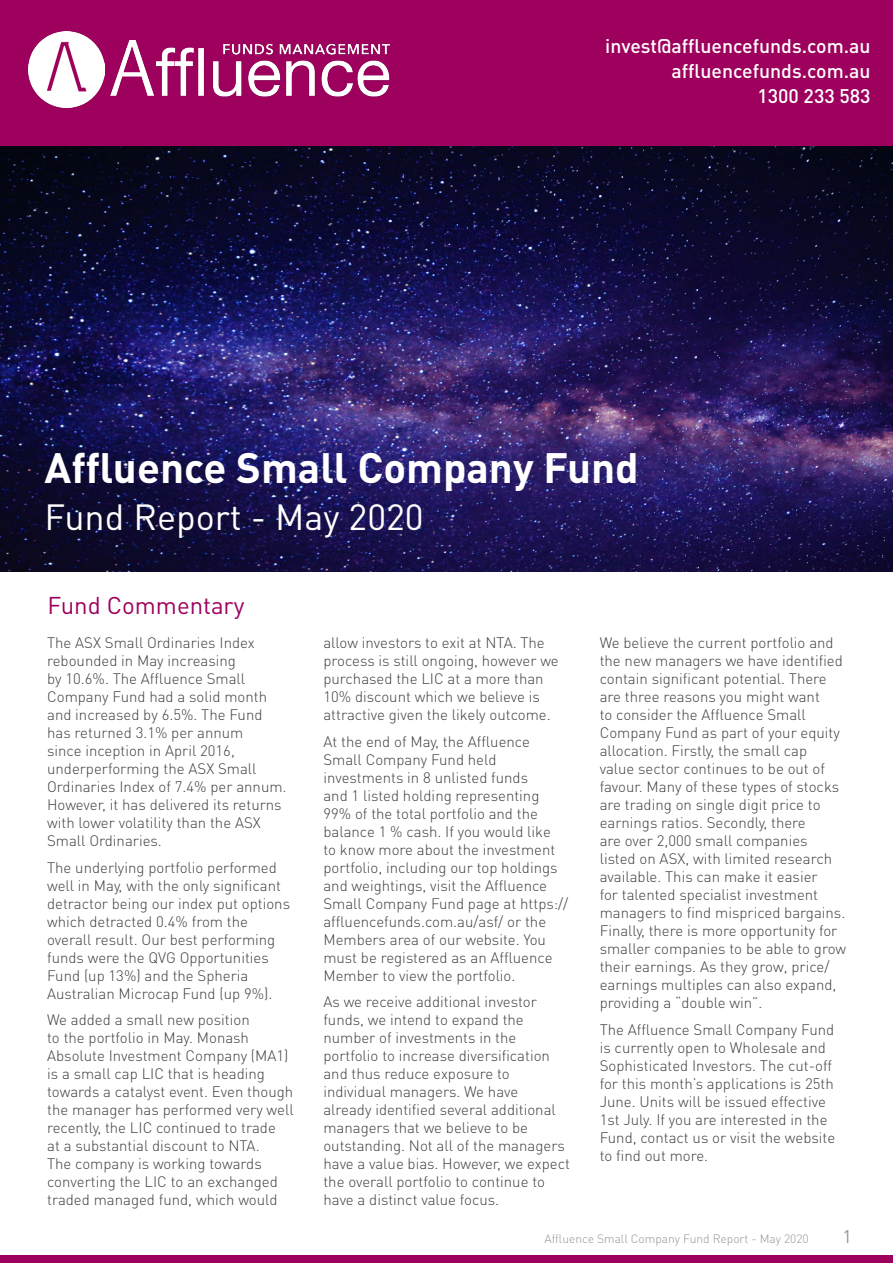
<style>
.page{position:relative;width:893px;height:1263px;background:#fff}
.page>*{position:absolute;margin:0;border:0;box-sizing:border-box;transform-origin:0 0}
.Aff_H1{font:700 42px "DIN Pro";color:#fff}
.Aff_H1-2{font:36px "DIN Pro";color:#fff}
.Aff_H2{font:24px "DIN Pro";color:#9e005d}
.Aff_body_10_5pt_Blac{font:500 19.5px "DIN Pro";color:#fff}
.t1{font:18px "DIN Pro";color:#939598}
.Aff_body_10_5pt_Blac-2{font:300 15px/18px "DIN Pro";color:#3e3e3f}
.t2{font:300 12px "DIN Pro";color:#939598}
</style>
<div class="page">
<div style="left:0;top:1255px;width:893px;height:8px;background:#9e005d"></div>
<img style="left:0;top:145px;width:893px;height:427px">
<div style="left:0;top:0;width:893px;height:145px;background:#9e005d"></div>
<img style="left:111px;top:41px;width:279px;height:56px">
<img style="left:28px;top:31px;width:77px;height:77px">
<p class="Aff_body_10_5pt_Blac" style="left:605px;top:32px;width:267px">invest@affluencefunds.com.au</p>
<p class="Aff_body_10_5pt_Blac" style="left:671px;top:57px;width:201px">affluencefunds.com.au</p>
<p class="Aff_body_10_5pt_Blac" style="left:757px;top:82px;width:115px">1300 233 583</p>
<p class="Aff_H1" style="left:45px;top:439px;width:596px">Affluence Small Company Fund</p>
<p class="Aff_H1-2" style="left:45px;top:493px;width:381px">Fund Report - May 2020</p>
<p class="Aff_H2" style="left:48px;top:589px;width:198px">Fund Commentary</p>
<p class="Aff_body_10_5pt_Blac-2" style="left:47px;top:633px;width:241px">The ASX Small Ordinaries Index rebounded in May increasing<br>by 10.6%. The Affluence Small<br>Company Fund had a solid month and increased by 6.5%. The Fund has returned 3.1% per annum<br>since inception in April 2016, underperforming the ASX Small<br>Ordinaries Index of 7.4% per annum.<br>However, it has delivered its returns with lower volatility than the ASX<br>Small Ordinaries.</p>
<p class="Aff_body_10_5pt_Blac-2" style="left:47px;top:858px;width:244px">The underlying portfolio performed well in May, with the only significant detractor being our index put options which detracted 0.4% from the overall result. Our best performing funds were the QVG Opportunities Fund (up 13%) and the Spheria Australian Microcap Fund (up 9%).</p>
<p class="Aff_body_10_5pt_Blac-2" style="left:47px;top:1010px;width:248px">We added a small new position<br>to the portfolio in May. Monash Absolute Investment Company (MA1) is a small cap LIC that is heading towards a catalyst event. Even though the manager has performed very well recently, the LIC continued to trade<br>at a substantial discount to NTA.<br>The company is working towards converting the LIC to an exchanged traded managed fund, which would</p>
<p class="Aff_body_10_5pt_Blac-2" style="left:323px;top:633px;width:237px">allow investors to exit at NTA. The process is still ongoing, however we purchased the LIC at a more than 10% discount which we believe is attractive given the likely outcome.</p>
<p class="Aff_body_10_5pt_Blac-2" style="left:323px;top:732px;width:246px">At the end of May, the Affluence Small Company Fund held investments in 8 unlisted funds<br>and 1 listed holding representing 99% of the total portfolio and the balance 1 % cash. If you would like<br>to know more about the investment portfolio, including our top holdings and weightings, visit the Affluence Small Company Fund page at https:// affluencefunds.com.au/asf/ or the Members area of our website. You must be registered as an Affluence Member to view the portfolio.</p>
<p class="Aff_body_10_5pt_Blac-2" style="left:323px;top:992px;width:248px">As we receive additional investor funds, we intend to expand the number of investments in the portfolio to increase diversification and thus reduce exposure to individual managers. We have already identified several additional managers that we believe to be outstanding. Not all of the managers have a value bias. However, we expect the overall portfolio to continue to have a distinct value focus.</p>
<p class="Aff_body_10_5pt_Blac-2" style="left:600px;top:633px;width:248px">We believe the current portfolio and the new managers we have identified contain significant potential. There are three reasons you might want<br>to consider the Affluence Small Company Fund as part of your equity allocation. Firstly, the small cap<br>value sector continues to be out of favour. Many of these types of stocks are trading on single digit price to earnings ratios. Secondly, there<br>are over 2,000 small companies listed on ASX, with limited research available. This can make it easier<br>for talented specialist investment managers to find mispriced bargains.<br>Finally, there is more opportunity for smaller companies to be able to grow their earnings. As they grow, price/ earnings multiples can also expand, providing a “double win”.</p>
<p class="Aff_body_10_5pt_Blac-2" style="left:600px;top:1020px;width:237px">The Affluence Small Company Fund is currently open to Wholesale and Sophisticated Investors. The cut-off for this month’s applications is 25th June. Units will be issued effective 1st July. If you are interested in the Fund, contact us or visit the website to find out more.</p>
<p class="t2" style="left:544px;top:1230px;width:266px">Affluence Small Company Fund Report - May 2020</p>
<p class="t1" style="left:842px;top:1224px;width:11px">1</p>
</div>
